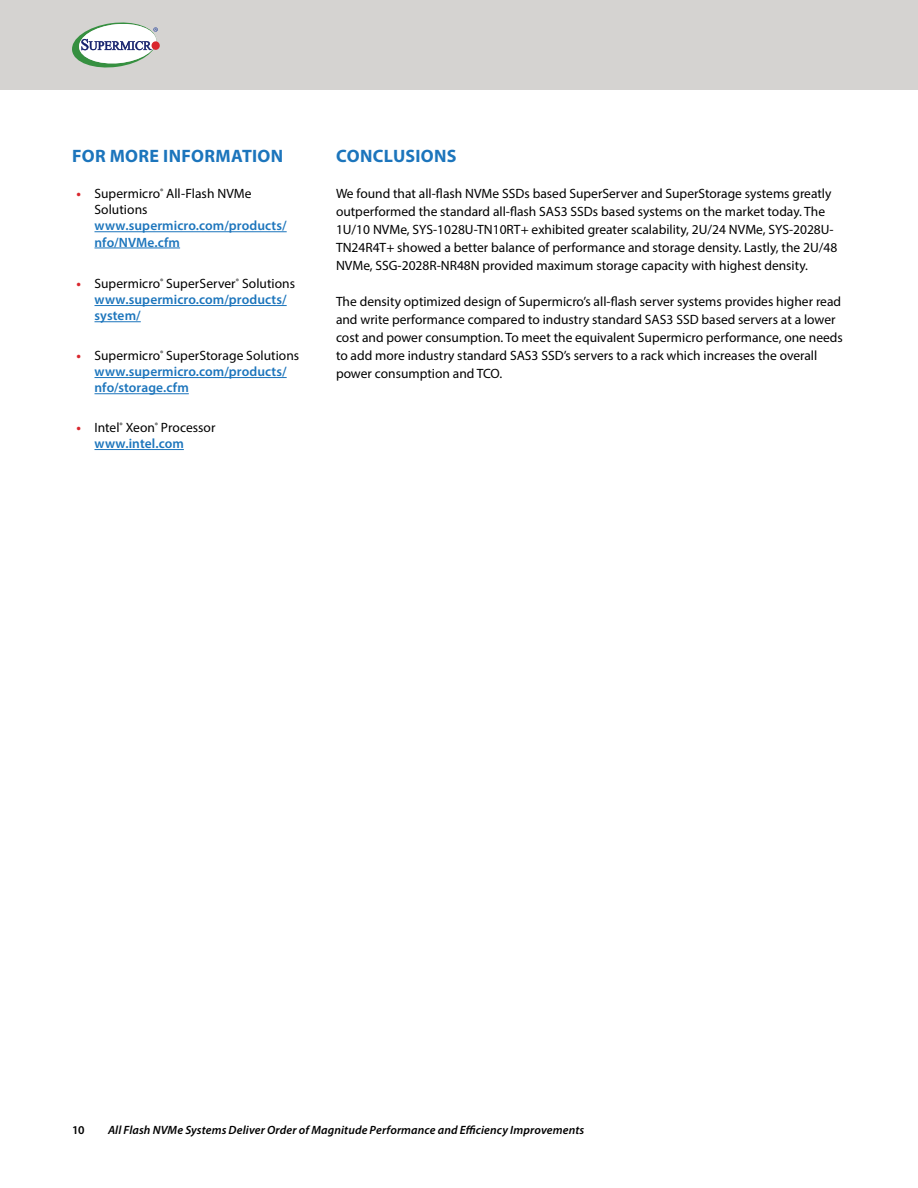
<style>
.page{position:relative;width:918px;height:1188px;background:#fff}
.page>*{position:absolute;margin:0;border:0;box-sizing:border-box;transform-origin:0 0}
.t1{font:700 18px "Myriad Pro";letter-spacing:.02em;color:#1c75bc}
.t2{font:13.5px/18px "Myriad Pro";color:#000}
.t3{font:600 13.5px/16.2px "Myriad Pro";letter-spacing:.005em;color:#1c75bc}
.t4{font:italic 600 12px "Myriad Pro";letter-spacing:.01em;color:#000}
.t5{font:600 12px "Myriad Pro";color:#000}
.s1{font-weight:700;color:#d9272e}
.s2{font-weight:400;color:#000}
.s3{font-weight:600;color:#1c75bc}
</style>
<div class="page">
<div style="left:0;top:0;width:918px;height:90px;background:#d5d3d1"></div>
<svg style="left:152px;top:41px;width:8px;height:9px"></svg>
<svg style="left:72px;top:22px;width:86px;height:46px"></svg>
<hr style="left:94px;top:231px;width:193px;height:1px;background:#1c75bc">
<hr style="left:94px;top:248px;width:86px;height:1px;background:#1c75bc">
<hr style="left:94px;top:305px;width:193px;height:1px;background:#1c75bc">
<hr style="left:94px;top:321px;width:47px;height:1px;background:#1c75bc">
<hr style="left:94px;top:377px;width:193px;height:1px;background:#1c75bc">
<hr style="left:94px;top:393px;width:95px;height:1px;background:#1c75bc">
<hr style="left:94px;top:449px;width:90px;height:1px;background:#1c75bc">
<h1 class="t1" style="left:72px;top:144px;width:213px">FOR MORE INFORMATION</h1>
<p class="t2" style="left:95px;top:185px;width:159px;line-height:16.2px;text-indent:-18px"><span class="s1">•</span> Supermicro<sup>®</sup> All-Flash NVMe<br>Solutions</p>
<p class="t3" style="left:95px;top:217px;width:194px">www.supermicro.com/products/ nfo/NVMe.cfm</p>
<p class="t3" style="left:94px;top:275px;width:202px;text-indent:-18px"><span class="s1">•</span> <span class="s2">Supermicro</span><sup>®</sup> <span class="s2">SuperServer</span><sup>®</sup> <span class="s2">Solutions </span>www.supermicro.com/products/ system/</p>
<p class="t3" style="left:95px;top:347px;width:206px;text-indent:-18px"><span class="s1">•</span> <span class="s2">Supermicro</span><sup>®</sup> <span class="s2">SuperStorage Solutions </span>www.supermicro.com/products/ nfo/storage.cfm</p>
<p class="t2" style="left:94px;top:419px;width:123px;line-height:16.2px;text-indent:-18px"><span class="s1">•</span> Intel<sup>®</sup> Xeon<sup>®</sup> Processor <span class="s3">www.intel.com</span></p>
<h1 class="t1" style="left:336px;top:144px;width:122px">CONCLUSIONS</h1>
<p class="t2" style="left:336px;top:184px;width:503px">We found that all-flash NVMe SSDs based SuperServer and SuperStorage systems greatly outperformed the standard all-flash SAS3 SSDs based systems on the market today. The 1U/10 NVMe, SYS-1028U-TN10RT+ exhibited greater scalability, 2U/24 NVMe, SYS-2028U-TN24R4T+ showed a better balance of performance and storage density. Lastly, the 2U/48<br>NVMe, SSG-2028R-NR48N provided maximum storage capacity with highest density.</p>
<p class="t2" style="left:336px;top:292px;width:508px">The density optimized design of Supermicro’s all-flash server systems provides higher read and write performance compared to industry standard SAS3 SSD based servers at a lower cost and power consumption. To meet the equivalent Supermicro performance, one needs to add more industry standard SAS3 SSD’s servers to a rack which increases the overall power consumption and TCO.</p>
<p class="t5" style="left:72px;top:1122px;width:14px">10</p>
<p class="t4" style="left:108px;top:1122px;width:478px">All Flash NVMe Systems Deliver Order of Magnitude Performance and Efficiency Improvements</p>
</div>
